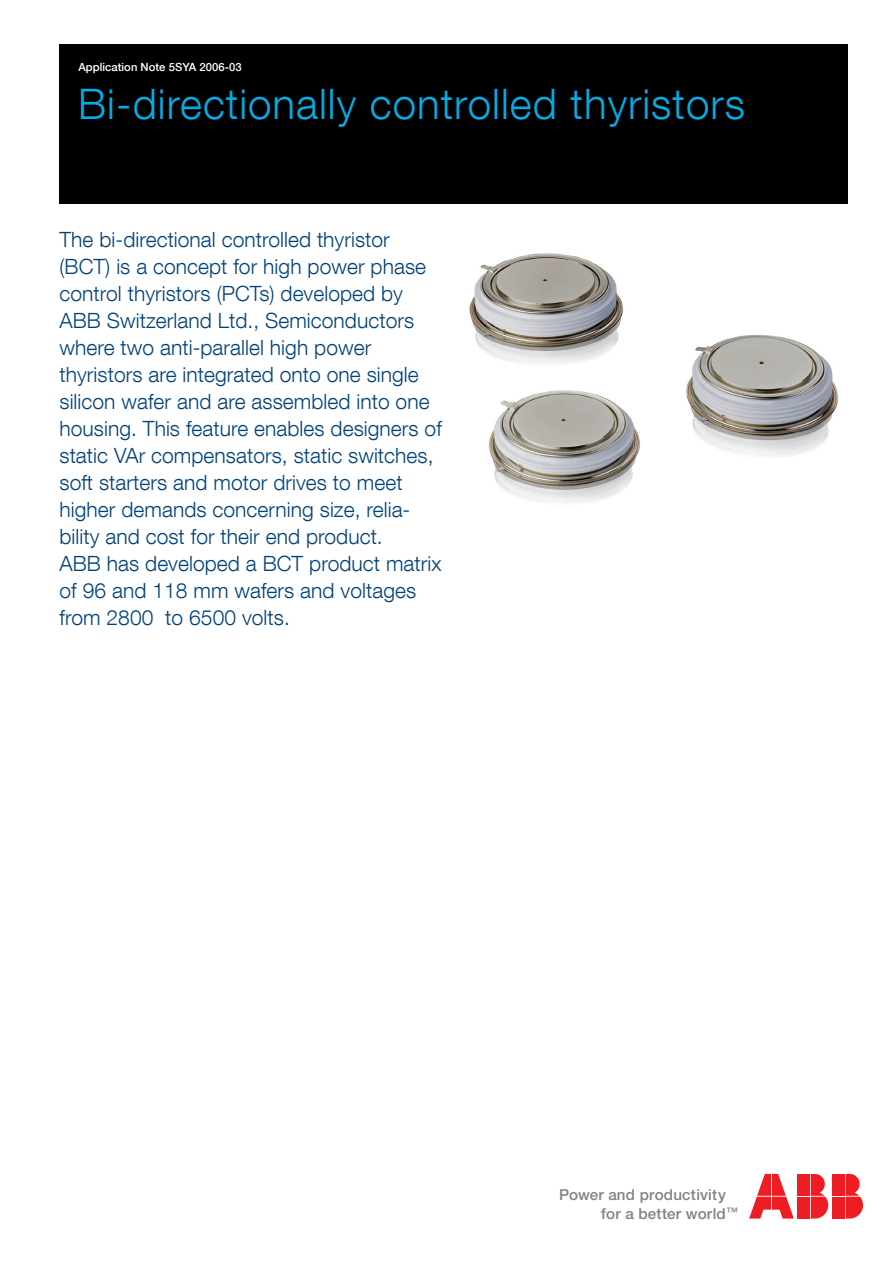
<style>
.page{position:relative;width:893px;height:1263px;background:#fff}
.page>*{position:absolute;margin:0;border:0;box-sizing:border-box;transform-origin:0 0}
.t1{font:300 42px "ABB Neue Helvetica";letter-spacing:.025em;color:#03ade5}
.t2{font:300 21px/27px "ABB Neue Helvetica";letter-spacing:.005em;color:#004279}
.t3{font:500 15.15px/18.9px "Helvetica Neue";letter-spacing:.015em;color:#808285}
.t4{font:500 11.25px "ABB Neue Helvetica";letter-spacing:.005em;color:#fff}
</style>
<div class="page">
<div style="left:60px;top:45px;width:788px;height:159px;background:#000"></div>
<svg style="left:846px;top:1174px;width:17px;height:44px"></svg>
<div style="left:832px;top:1174px;width:13px;height:22px;background:#ee1d23"></div>
<div style="left:832px;top:1197px;width:13px;height:21px;background:#ee1d23"></div>
<svg style="left:811px;top:1174px;width:17px;height:44px"></svg>
<div style="left:797px;top:1174px;width:13px;height:22px;background:#ee1d23"></div>
<div style="left:797px;top:1197px;width:13px;height:21px;background:#ee1d23"></div>
<svg style="left:749px;top:1174px;width:45px;height:44px"></svg>
<img style="left:469px;top:253px;width:370px;height:250px">
<p class="t4" style="left:78px;top:61px;width:165px">Application Note 5SYA 2006-03</p>
<p class="t1" style="left:78px;top:78px;width:668px">Bi-directionally controlled thyristors</p>
<p class="t2" style="left:60px;top:225px;width:368px">The bi-directional controlled thyristor (BCT) is a concept for high power phase control thyristors (PCTs) developed by ABB Switzerland Ltd., Semiconductors where two anti-parallel high power</p>
<p class="t2" style="left:60px;top:360px;width:384px">thyristors are integrated onto one single silicon wafer and are assembled into one housing. This feature enables designers of static VAr compensators, static switches, soft starters and motor drives to meet higher demands concerning size, relia&shy;bility and cost for their end product.</p>
<p class="t2" style="left:60px;top:549px;width:384px">ABB has developed a BCT product matrix of 96 and 118 mm wafers and voltages from 2800 to 6500 volts.</p>
<p class="t3" style="left:601px;top:1184px;width:138px;text-indent:-42px">Power and productivity for a better world<sup>™</sup></p>
</div>
